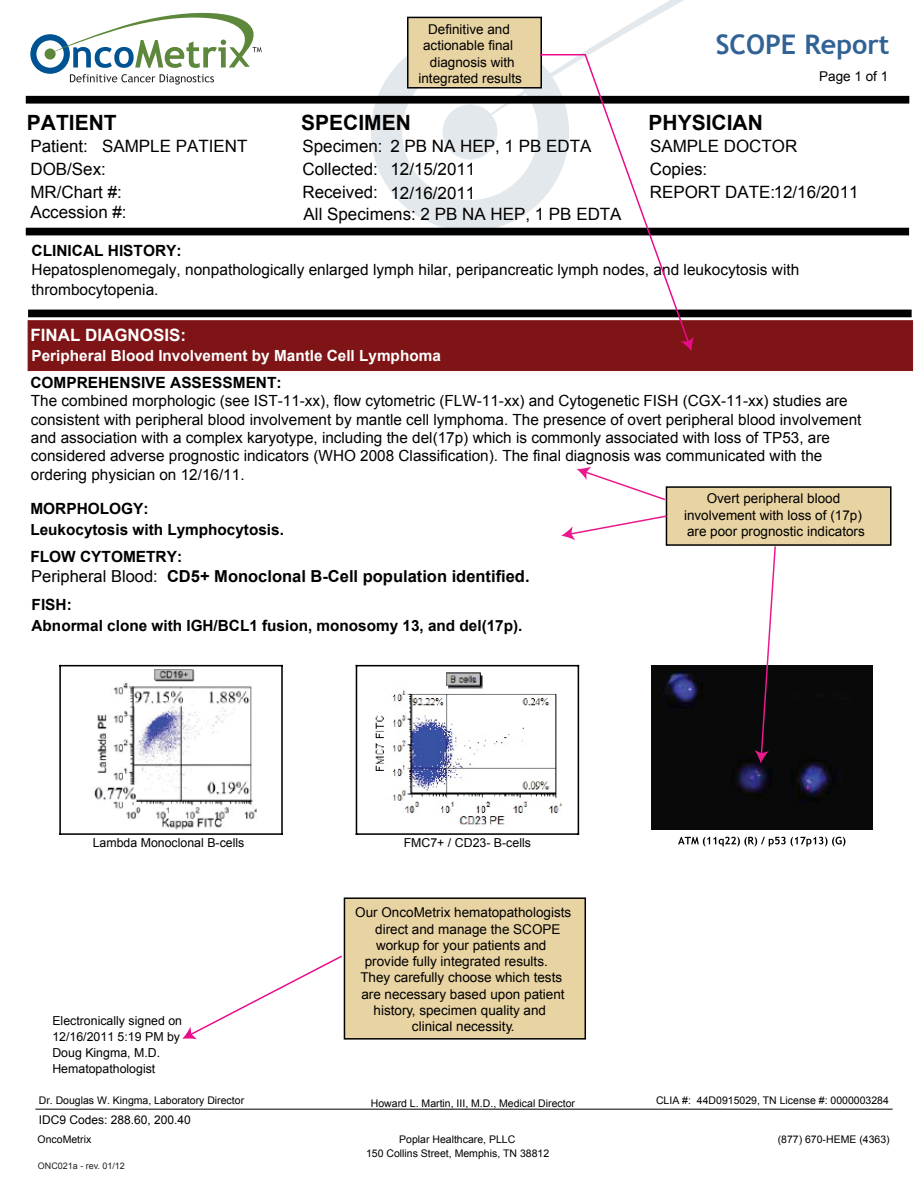
<style>
.page{position:relative;width:918px;height:1189px;background:#fff}
.page>*{position:absolute;margin:0;border:0;box-sizing:border-box;transform-origin:0 0}
.t1{font:700 27px "Trebuchet MS";color:#316295}
.t2{font:700 21px "Arial";color:#000}
.t3{font:16.95px/23.1px "Arial";color:#000}
.t4{font:700 16.95px "Arial";color:#fff}
.t5{font:700 16.5px "Arial";color:#000}
.t6{font:15.45px/18.3px "Arial";color:#000}
.t7{font:700 15.45px "Arial";color:#000}
.t8{font:700 15.3px "Arial";color:#fff}
.t9{font:700 15.3px "Arial";color:#000}
.t10{font:13.5px/16.2px "Arial";color:#000;text-align:center}
.t11{font:12.3px/15.9px "Arial";color:#000}
.t12{font:12px "Arial";color:#000}
.t13{font:10.5px "Arial";color:#000}
.t14{font:9px "Arial";color:#231f20}
.s1{font-weight:400}
</style>
<div class="page">
<img style="left:375px;top:672px;width:187px;height:153px">
<img style="left:93px;top:669px;width:164px;height:161px">
<svg style="left:458px;top:0;width:452px;height:104px"></svg>
<svg style="left:371px;top:33px;width:198px;height:195px"></svg>
<div style="left:344px;top:897px;width:242px;height:142px;background:#e8d3a2;border:2px solid #000"></div>
<img style="left:651px;top:665px;width:221px;height:164px">
<div style="left:26px;top:96px;width:883px;height:7px;background:#000"></div>
<div style="left:26px;top:228px;width:883px;height:7px;background:#000"></div>
<div style="left:28px;top:309px;width:884px;height:8px;background:#000"></div>
<hr style="left:59px;top:665px;width:2px;height:168px;background:#000">
<hr style="left:60px;top:664px;width:222px;height:2px;background:#000">
<hr style="left:281px;top:665px;width:2px;height:168px;background:#000">
<hr style="left:60px;top:833px;width:222px;height:1px;background:#000">
<hr style="left:356px;top:665px;width:1px;height:168px;background:#000">
<hr style="left:356px;top:664px;width:222px;height:2px;background:#000">
<hr style="left:578px;top:665px;width:1px;height:168px;background:#000">
<hr style="left:356px;top:833px;width:222px;height:1px;background:#000">
<div style="left:28px;top:320px;width:885px;height:50px;background:#7f1416;border:1px solid #7f1416"></div>
<svg style="left:30px;top:12px;width:232px;height:72px"></svg>
<svg style="left:678px;top:836px;width:167px;height:10px"></svg>
<div style="left:407px;top:17px;width:135px;height:71px;background:#e8d3a2;border:2px solid #000"></div>
<div style="left:666px;top:486px;width:226px;height:59px;background:#e8d3a2;border:2px solid #000"></div>
<svg style="left:538px;top:53px;width:152px;height:283px"></svg>
<svg style="left:681px;top:336px;width:13px;height:15px"></svg>
<svg style="left:561px;top:514px;width:107px;height:26px"></svg>
<svg style="left:577px;top:466px;width:90px;height:35px"></svg>
<svg style="left:755px;top:544px;width:22px;height:219px"></svg>
<svg style="left:183px;top:953px;width:161px;height:85px"></svg>
<hr style="left:35px;top:1108px;width:858px;height:1px;background:#010101">
<p class="t10" style="left:418px;top:21px;width:105px">Definitive and actionable final diagnosis with integrated results</p>
<h1 class="t1" style="left:716px;top:28px;width:175px">SCOPE Report</h1>
<p class="t10" style="left:819px;top:68px;width:71px">Page 1 of 1</p>
<h2 class="t2" style="left:27px;top:109px;width:91px">PATIENT</h2>
<h2 class="t2" style="left:649px;top:109px;width:116px">PHYSICIAN</h2>
<h2 class="t2" style="left:301px;top:109px;width:111px">SPECIMEN</h2>
<p class="t3" style="left:102px;top:135px;width:147px">SAMPLE PATIENT</p>
<p class="t3" style="left:650px;top:135px;width:149px">SAMPLE DOCTOR</p>
<p class="t3" style="left:30px;top:135px;width:93px">Patient:<br>DOB/Sex:<br>MR/Chart #:</p>
<p class="t3" style="left:302px;top:135px;width:290px">Specimen: 2 PB NA HEP, 1 PB EDTA<br>Collected: 12/15/2011<br>Received: 12/16/2011</p>
<p class="t3" style="left:650px;top:158px;width:210px">Copies:<br>REPORT DATE: 12/16/2011</p>
<p class="t3" style="left:30px;top:201px;width:98px">Accession #:</p>
<p class="t7" style="left:32px;top:240px;width:152px">CLINICAL HISTORY:</p>
<p class="t3" style="left:304px;top:202px;width:320px">All Specimens: 2 PB NA HEP, 1 PB EDTA</p>
<p class="t6" style="left:32px;top:260px;width:769px;line-height:19.5px">Hepatosplenomegaly, nonpathologically enlarged lymph hilar, peripancreatic lymph nodes, and leukocytosis with thrombocytopenia.</p>
<p class="t4" style="left:30px;top:324px;width:157px">FINAL DIAGNOSIS:</p>
<p class="t8" style="left:32px;top:345px;width:411px">Peripheral Blood Involvement by Mantle Cell Lymphoma</p>
<p class="t7" style="left:30px;top:372px;width:253px">COMPREHENSIVE ASSESSMENT:</p>
<p class="t6" style="left:31px;top:391px;width:832px">The combined morphologic (see IST-11-xx), flow cytometric (FLW-11-xx) and Cytogenetic FISH (CGX-11-xx) studies are consistent with peripheral blood involvement by mantle cell lymphoma. The presence of overt peripheral blood involvement and association with a complex karyotype, including the del(17p) which is commonly associated with loss of TP53, are considered adverse prognostic indicators (WHO 2008 Classification). The final diagnosis was communicated with the ordering physician on 12/16/11.</p>
<p class="t7" style="left:30px;top:498px;width:120px">MORPHOLOGY:</p>
<p class="t9" style="left:30px;top:518px;width:255px">Leukocytosis with Lymphocytosis.</p>
<p class="t7" style="left:30px;top:545px;width:153px">FLOW CYTOMETRY:</p>
<p class="t5" style="left:31px;top:565px;width:500px"><span class="s1">Peripheral Blood:</span> CD5+ Monoclonal B-Cell population identified.</p>
<p class="t7" style="left:32px;top:594px;width:42px">FISH:</p>
<p class="t7" style="left:32px;top:615px;width:492px">Abnormal clone with IGH/BCL1 fusion, monosomy 13, and del(17p).</p>
<p class="t11" style="left:93px;top:834px;width:153px">Lambda Monoclonal B-cells</p>
<p class="t11" style="left:404px;top:834px;width:129px">FMC7+ / CD23- B-cells</p>
<p class="t11" style="left:52px;top:1012px;width:131px">Electronically signed on<br>12/16/2011 5:19 PM by</p>
<p class="t11" style="left:52px;top:1044px;width:109px">Doug Kingma, M.D.<br>Hematopathologist</p>
<p class="t13" style="left:39px;top:1093px;width:207px">Dr. Douglas W. Kingma, Laboratory Director</p>
<p class="t13" style="left:38px;top:1132px;width:55px">OncoMetrix</p>
<p class="t12" style="left:39px;top:1111px;width:154px">IDC9 Codes: 288.60, 200.40</p>
<p class="t14" style="left:38px;top:1159px;width:88px">ONC021a - rev. 01/12</p>
<p class="t10" style="left:355px;top:904px;width:218px">Our OncoMetrix hematopathologists</p>
<p class="t10" style="left:375px;top:920px;width:187px">direct and manage the SCOPE</p>
<p class="t10" style="left:376px;top:936px;width:172px">workup for your patients and</p>
<p class="t10" style="left:365px;top:953px;width:185px">provide fully integrated results.</p>
<p class="t10" style="left:360px;top:969px;width:203px">They carefully choose which tests</p>
<p class="t10" style="left:361px;top:985px;width:205px">are necessary based upon patient</p>
<p class="t10" style="left:374px;top:1001px;width:174px">history, specimen quality and</p>
<p class="t10" style="left:412px;top:1017px;width:104px">clinical necessity.</p>
<p class="t13" style="left:371px;top:1095px;width:206px">Howard L. Martin, III, M.D., Medical Director</p>
<p class="t13" style="left:399px;top:1132px;width:118px">Poplar Healthcare, PLLC</p>
<p class="t13" style="left:366px;top:1145px;width:185px">150 Collins Street, Memphis, TN 38812</p>
<p class="t10" style="left:684px;top:490px;width:182px">Overt peripheral blood involvement with loss of (17p) are poor prognostic indicators</p>
<p class="t13" style="left:656px;top:1093px;width:234px">CLIA #: 44D0915029, TN License #: 0000003284</p>
<p class="t13" style="left:778px;top:1132px;width:114px">(877) 670-HEME (4363)</p>
</div>
